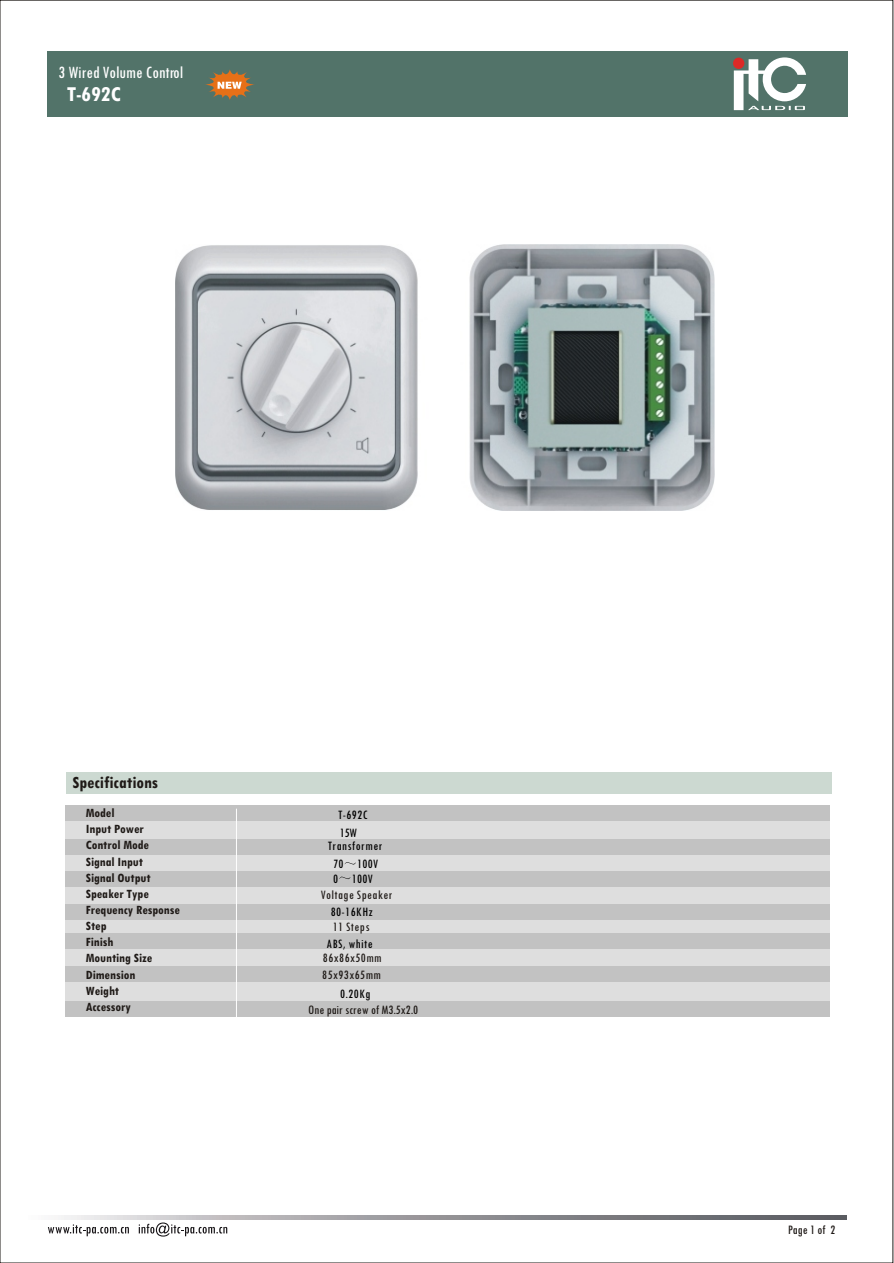
<style>
.page{position:relative;width:894px;height:1263px;background:#fff}
.page>*{position:absolute;margin:0;border:0;box-sizing:border-box;transform-origin:0 0}
.t1{font:700 22.5px "Tw Cen MT Condensed";color:#fff}
.t2{font:18px "Tw Cen MT Condensed";color:#fff}
.t3{font:700 18px "Tw Cen MT Condensed";color:#1f1a17}
.t4{font:13.5px "Tw Cen MT Condensed";color:#1f1a17}
.t5{font:700 13.35px/16.2px "Tw Cen MT Condensed";color:#1f1a17}
.t6{font:13.35px/18.1px "Tw Cen MT Condensed";letter-spacing:.035em;color:#000;text-align:center}
.t7{font:13.35px/17px "Tw Cen MT Condensed";letter-spacing:.035em;color:#1f1a17}
.t8{font:13.35px "Tw Cen MT Condensed";color:#1f1a17}
</style>
<div class="page">
<div style="left:65px;top:807px;width:765px;height:209px;background:#dedede"></div>
<div style="left:65px;top:1001px;width:765px;height:15px;background:#c2c2c2"></div>
<img style="left:61px;top:1216px;width:785px;height:3px">
<svg style="left:48px;top:1224px;width:81px;height:12px"></svg>
<svg style="left:139px;top:1223px;width:88px;height:14px"></svg>
<div style="left:47px;top:51px;width:801px;height:65px;background:#527369"></div>
<svg style="left:734px;top:57px;width:72px;height:53px"></svg>
<div style="left:66px;top:773px;width:765px;height:21px;background:#ccd9d1"></div>
<div style="left:65px;top:806px;width:764px;height:15px;background:#c2c2c2"></div>
<div style="left:65px;top:840px;width:765px;height:15px;background:#c2c2c2"></div>
<div style="left:65px;top:872px;width:765px;height:15px;background:#c2c2c2"></div>
<div style="left:65px;top:905px;width:765px;height:15px;background:#c2c2c2"></div>
<div style="left:65px;top:934px;width:765px;height:15px;background:#c2c2c2"></div>
<div style="left:65px;top:966px;width:765px;height:15px;background:#c2c2c2"></div>
<svg style="left:345px;top:862px;width:11px;height:3px"></svg>
<svg style="left:339px;top:877px;width:12px;height:2px"></svg>
<hr style="left:236px;top:809px;width:1px;height:229px;background:#fff">
<svg style="left:205px;top:69px;width:50px;height:31px"></svg>
<img style="left:176px;top:244px;width:538px;height:267px">
<h2 class="t2" style="left:59px;top:66px;width:126px">3 Wired Volume Control</h2>
<h1 class="t1" style="left:67px;top:86px;width:55px">T-692C</h1>
<h2 class="t3" style="left:73px;top:776px;width:87px">Specifications</h2>
<p class="t5" style="left:86px;top:806px;width:96px">Model<br>Input Power<br>Control Mode<br>Signal Input<br>Signal Output<br>Speaker Type<br>Frequency Response<br>Step<br>Finish<br>Mounting Size<br>Dimension<br>Weight<br>Accessory</p>
<p class="t6" style="left:338px;top:807px;width:31px;line-height:17.7px;text-align:left">T-692C<br>15W</p>
<p class="t6" style="left:328px;top:838px;width:56px">Transformer<br>70 100V</p>
<p class="t6" style="left:333px;top:871px;width:41px">0 100V</p>
<p class="t7" style="left:321px;top:888px;width:73px">Voltage Speaker</p>
<p class="t6" style="left:331px;top:904px;width:44px">80-16KHz</p>
<p class="t7" style="left:333px;top:920px;width:38px">11 Steps</p>
<p class="t6" style="left:327px;top:935px;width:48px">ABS, white</p>
<p class="t7" style="left:322px;top:950px;width:61px">86x86x50mm<br>85x93x65mm</p>
<p class="t6" style="left:340px;top:986px;width:32px">0.20Kg</p>
<p class="t8" style="left:308px;top:1006px;width:111px">One pair screw of M3.5x2.0</p>
<p class="t4" style="left:788px;top:1225px;width:49px">Page 1 of 2</p>
</div>
